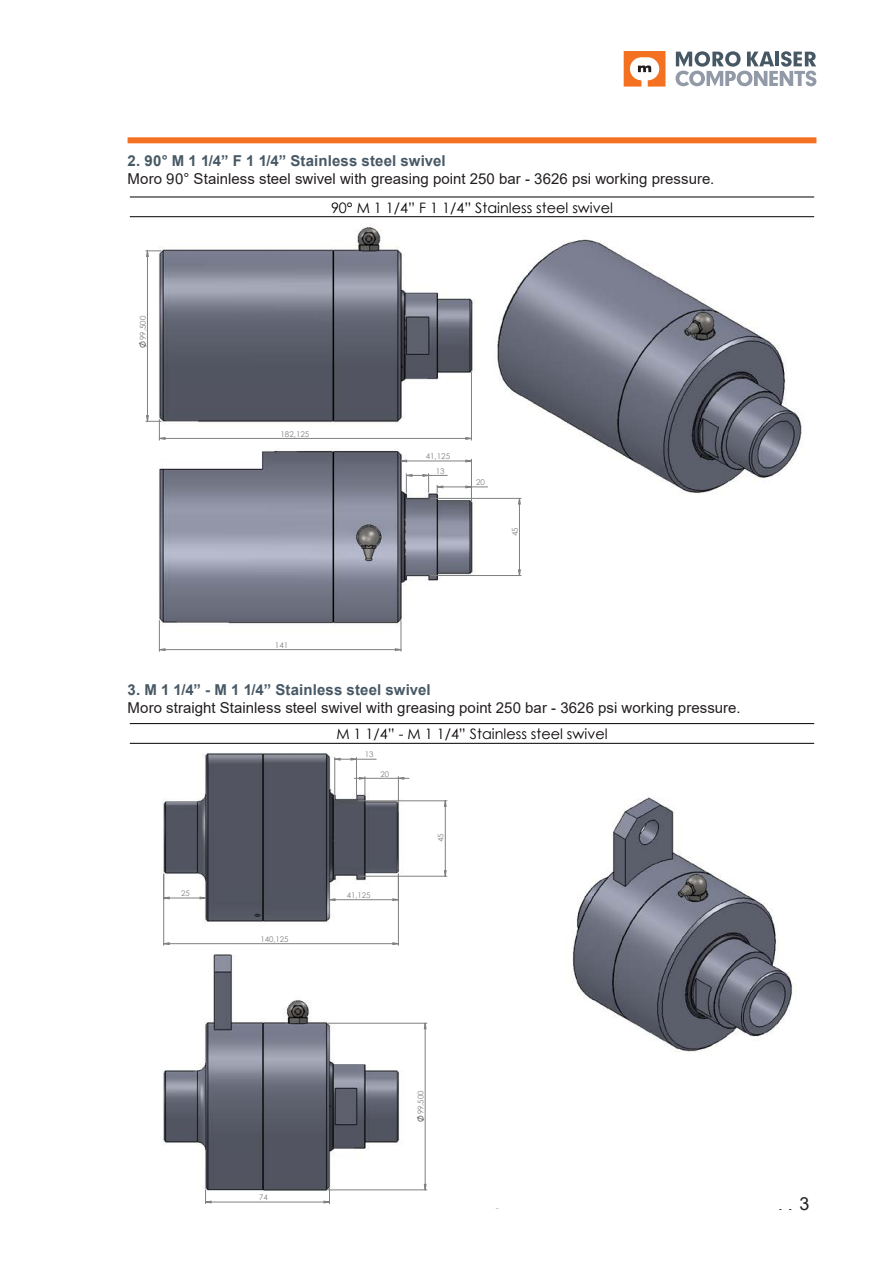
<style>
.page{position:relative;width:893px;height:1263px;background:#fff}
.page>*{position:absolute;margin:0;border:0;box-sizing:border-box;transform-origin:0 0}
.t1{font:18px "Arial";color:#231f20}
.Testo{font:15px "Arial";letter-spacing:.005em;color:#231f20}
.Testo-2{font:700 15px "Arial";letter-spacing:.01em;color:#475865}
.t2{font:14.4px "Century Gothic";color:#0a0605}
.t3{font:7.95px "Century Gothic";color:#808080}
.t4{font:7.8px "Century Gothic";color:#808080}
</style>
<div class="page">
<svg style="left:676px;top:51px;width:140px;height:35px"></svg>
<svg style="left:624px;top:51px;width:41px;height:36px"></svg>
<div style="left:128px;top:137px;width:688px;height:6px;background:#f37121"></div>
<img style="left:134px;top:217px;width:676px;height:435px">
<div style="left:436px;top:584px;width:111px;height:75px;background:#fff"></div>
<hr style="left:401px;top:620px;width:1px;height:31px;background:#808080">
<hr style="left:159px;top:620px;width:1px;height:31px;background:#808080">
<hr style="left:430px;top:498px;width:91px;height:1px;background:#808080">
<hr style="left:430px;top:575px;width:91px;height:1px;background:#808080">
<svg style="left:159px;top:501px;width:312px;height:149px"></svg>
<svg style="left:138px;top:250px;width:350px;height:251px"></svg>
<svg style="left:518px;top:498px;width:3px;height:77px"></svg>
<hr style="left:130px;top:216px;width:684px;height:1px;background:#000">
<hr style="left:130px;top:197px;width:684px;height:1px;background:#000">
<img style="left:146px;top:742px;width:652px;height:462px">
<div style="left:446px;top:1106px;width:103px;height:102px;background:#fff"></div>
<hr style="left:356px;top:757px;width:1px;height:42px;background:#808080">
<hr style="left:334px;top:757px;width:1px;height:42px;background:#808080">
<hr style="left:398px;top:777px;width:1px;height:35px;background:#808080">
<svg style="left:329px;top:1188px;width:1px;height:16px"></svg>
<hr style="left:163px;top:874px;width:1px;height:71px;background:#808080">
<hr style="left:398px;top:874px;width:1px;height:71px;background:#808080">
<hr style="left:328px;top:1023px;width:99px;height:1px;background:#808080">
<hr style="left:328px;top:1189px;width:99px;height:1px;background:#808080">
<hr style="left:358px;top:800px;width:89px;height:1px;background:#808080">
<hr style="left:358px;top:876px;width:89px;height:1px;background:#808080">
<svg style="left:329px;top:874px;width:69px;height:27px"></svg>
<svg style="left:334px;top:758px;width:42px;height:2px"></svg>
<svg style="left:354px;top:777px;width:55px;height:18px"></svg>
<svg style="left:164px;top:897px;width:165px;height:306px"></svg>
<svg style="left:163px;top:942px;width:236px;height:3px"></svg>
<svg style="left:416px;top:800px;width:30px;height:390px"></svg>
<hr style="left:130px;top:743px;width:684px;height:1px;background:#000">
<hr style="left:130px;top:723px;width:684px;height:1px;background:#000">
<p class="Testo-2" style="left:128px;top:150px;width:320px">2. 90° M 1 1/4” F 1 1/4” Stainless steel swivel</p>
<p class="Testo" style="left:128px;top:169px;width:588px">Moro 90° Stainless steel swivel with greasing point 250 bar - 3626 psi working pressure.</p>
<p class="t3" style="left:137px;top:340px;width:26px;rotate:-90deg">99,500</p>
<p class="t2" style="left:331px;top:197px;width:283px">90° M 1 1/4” F 1 1/4” Stainless steel swivel</p>
<p class="t3" style="left:280px;top:428px;width:30px">182,125</p>
<p class="t3" style="left:275px;top:639px;width:15px">141</p>
<p class="t3" style="left:426px;top:451px;width:26px">41,125</p>
<p class="t3" style="left:436px;top:465px;width:10px">13</p>
<p class="t3" style="left:476px;top:477px;width:10px">20</p>
<p class="t3" style="left:509px;top:536px;width:10px;rotate:-90deg">45</p>
<p class="Testo-2" style="left:128px;top:679px;width:305px">3. M 1 1/4” - M 1 1/4” Stainless steel swivel</p>
<p class="Testo" style="left:128px;top:697px;width:614px">Moro straight Stainless steel swivel with greasing point 250 bar - 3626 psi working pressure.</p>
<p class="t2" style="left:336px;top:724px;width:273px">M 1 1/4” - M 1 1/4” Stainless steel swivel</p>
<p class="t4" style="left:365px;top:749px;width:10px">13</p>
<p class="t4" style="left:381px;top:768px;width:10px">20</p>
<p class="t4" style="left:181px;top:888px;width:10px">25</p>
<p class="t4" style="left:347px;top:890px;width:25px">41,125</p>
<p class="t4" style="left:260px;top:934px;width:30px">140,125</p>
<p class="t4" style="left:435px;top:842px;width:10px;rotate:-90deg">45</p>
<p class="t4" style="left:259px;top:1192px;width:10px">74</p>
<p class="t4" style="left:415px;top:1114px;width:25px;rotate:-90deg">99,500</p>
<p class="t1" style="left:779px;top:1192px;width:32px">A 3</p>
</div>
